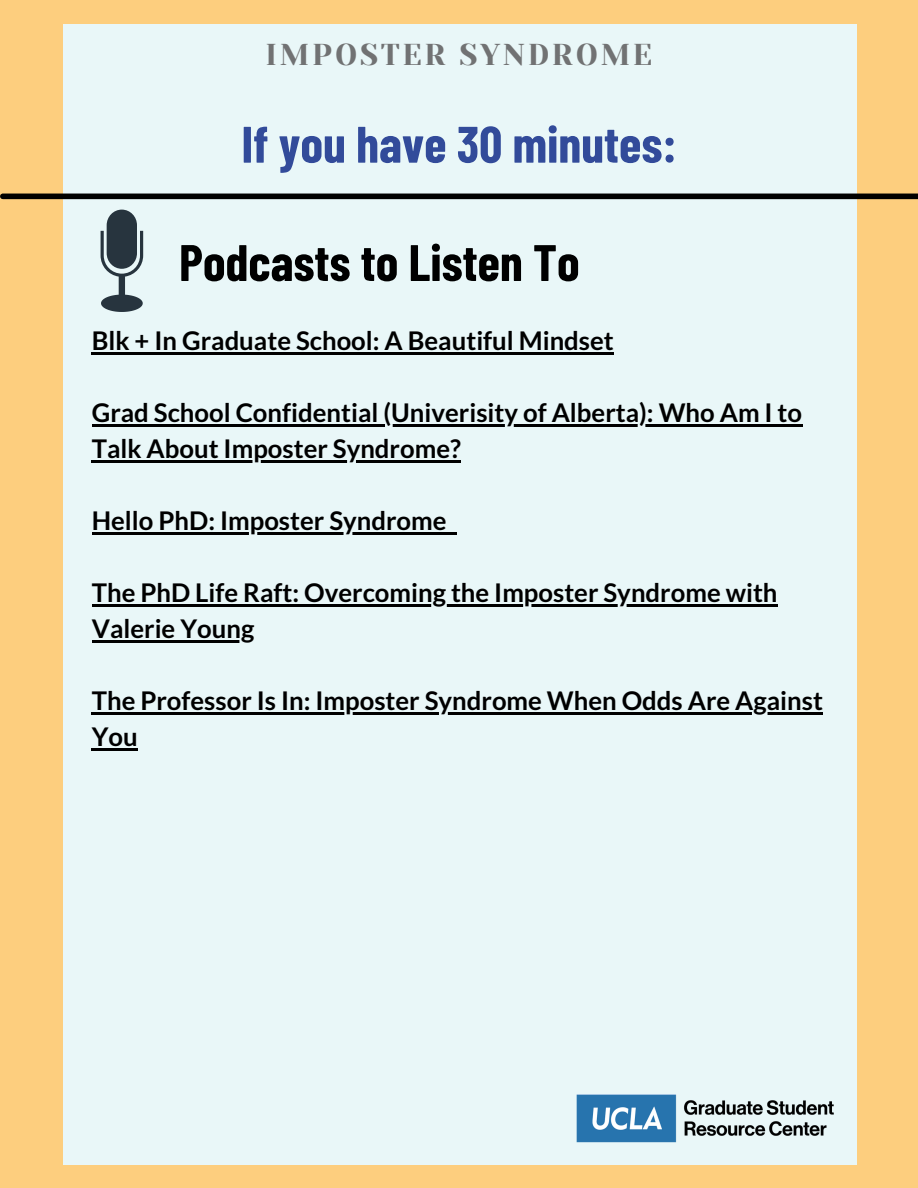
<style>
.page{position:relative;width:918px;height:1188px;background:#fdce7e}
.page>*{position:absolute;margin:0;border:0;box-sizing:border-box;transform-origin:0 0}
.t1{font:700 51.15px "Barlow Condensed";color:#324b9a}
.t2{font:700 51.15px "Barlow Condensed";color:#000}
.t3{font:30px "Yeseva One";letter-spacing:.09em;color:#717273}
.t4{font:700 25.65px/36px "Lato";color:#000}
</style>
<div class="page">
<div style="left:63px;top:24px;width:794px;height:1141px;background:#e9f7f8"></div>
<div style="left:3px;top:194px;width:915px;height:5px;background:#000"></div>
<img style="left:576px;top:1094px;width:258px;height:49px">
<svg style="left:101px;top:210px;width:42px;height:102px"></svg>
<hr style="left:92px;top:352px;width:522px;height:3px;background:#000">
<hr style="left:92px;top:424px;width:710px;height:3px;background:#000">
<hr style="left:92px;top:460px;width:369px;height:3px;background:#000">
<hr style="left:92px;top:532px;width:355px;height:3px;background:#000">
<svg style="left:447px;top:532px;width:9px;height:3px"></svg>
<hr style="left:92px;top:604px;width:686px;height:3px;background:#000">
<hr style="left:92px;top:640px;width:162px;height:3px;background:#000">
<hr style="left:92px;top:712px;width:731px;height:3px;background:#000">
<hr style="left:92px;top:748px;width:46px;height:3px;background:#000">
<p class="t3" style="left:266px;top:37px;width:388px">IMPOSTER SYNDROME</p>
<p class="t1" style="left:241px;top:112px;width:437px">If you have 30 minutes:</p>
<p class="t2" style="left:179px;top:230px;width:402px">Podcasts to Listen To</p>
<p class="t4" style="left:92px;top:322px;width:524px">Blk + In Graduate School: A Beautiful Mindset</p>
<p class="t4" style="left:92px;top:394px;width:712px">Grad School Confidential (Univerisity of Alberta): Who Am I to<br>Talk About Imposter Syndrome?</p>
<p class="t4" style="left:92px;top:502px;width:356px">Hello PhD: Imposter Syndrome</p>
<p class="t4" style="left:92px;top:574px;width:687px">The PhD Life Raft: Overcoming the Imposter Syndrome with<br>Valerie Young</p>
<p class="t4" style="left:92px;top:682px;width:733px">The Professor Is In: Imposter Syndrome When Odds Are Against<br>You</p>
</div>
